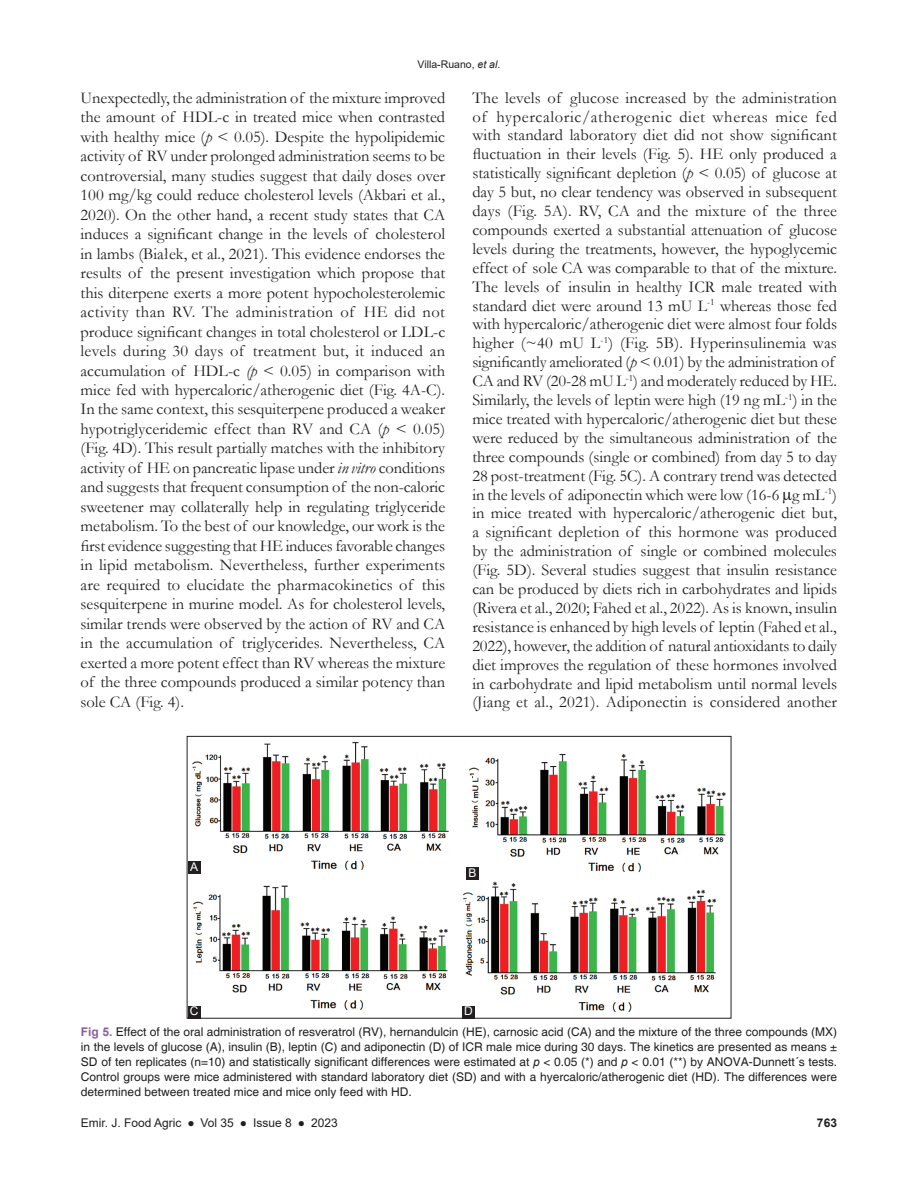
<style>
.page{position:relative;width:918px;height:1188px;background:#fff}
.page>*{position:absolute;margin:0;border:0;box-sizing:border-box;transform-origin:0 0}
.TX{font:16.5px/18.9px "Garamond";color:#231f20;text-align:justify}
.FGC{font:12px/15px "Helvetica";color:#231f20;text-align:justify}
.t1{font:12px "Arial";color:#231f20}
.LABEL{font:12px "Arial";color:#fff}
.t2{font:700 12px "Arial";color:#231f20}
.t3{font:10.5px "Arial";color:#231f20}
.s1{font-style:italic}
.s2{font-weight:700;color:#8a5f9d}
</style>
<div class="page">
<img style="left:192px;top:741px;width:534px;height:275px">
<div style="left:187px;top:736px;width:544px;height:282px;border:1px solid #231f20"></div>
<div style="left:188px;top:861px;width:12px;height:13px;background:#231f20"></div>
<div style="left:188px;top:1006px;width:12px;height:13px;background:#231f20"></div>
<div style="left:462px;top:1006px;width:13px;height:13px;background:#231f20"></div>
<div style="left:466px;top:867px;width:13px;height:13px;background:#231f20"></div>
<p class="t3" style="left:418px;top:57px;width:84px">Villa-Ruano, <span class="s1">et al</span>.</p>
<p class="TX" style="left:81px;top:87px;width:366px;line-height:19.5px">Unexpectedly, the administration of the mixture improved the amount of HDL-c in treated mice when contrasted with healthy mice (<span class="s1">p</span> &lt; 0.05). Despite the hypolipidemic activity of RV under prolonged administration seems to be controversial, many studies suggest that daily doses over 100 mg/kg could reduce cholesterol levels (Akbari et al., 2020). On the other hand, a recent study states that CA induces a significant change in the levels of cholesterol in lambs (Białek, et al., 2021). This evidence endorses the results of the present investigation which propose that this diterpene exerts a more potent hypocholesterolemic activity than RV. The administration of HE did not produce significant changes in total cholesterol or LDL-c levels during 30 days of treatment but, it induced an accumulation of HDL-c <span class="s1">(p</span> &lt; 0.05) in comparison with mice fed with hypercaloric/atherogenic diet (Fig. 4A-C).<br>In the same context, this sesquiterpene produced a weaker hypotriglyceridemic effect than RV and CA (<span class="s1">p</span> &lt; 0.05) (Fig. 4D). This result partially matches with the inhibitory activity of HE on pancreatic lipase under <span class="s1">in vitro</span> conditions and suggests that frequent consumption of the non-caloric sweetener may collaterally help in regulating triglyceride metabolism. To the best of our knowledge, our work is the first evidence suggesting that HE induces favorable changes in lipid metabolism. Nevertheless, further experiments are required to elucidate the pharmacokinetics of this sesquiterpene in murine model. As for cholesterol levels, similar trends were observed by the action of RV and CA in the accumulation of triglycerides. Nevertheless, CA exerted a more potent effect than RV whereas the mixture of the three compounds produced a similar potency than sole CA (Fig. 4).</p>
<p class="TX" style="left:472px;top:88px;width:366px;text-align:left">The levels of glucose increased by the administration of hypercaloric/atherogenic diet whereas mice fed with standard laboratory diet did not show significant fluctuation in their levels (Fig. 5). HE only produced a statistically significant depletion (<span class="s1">p</span> &lt; 0.05) of glucose at day 5 but, no clear tendency was observed in subsequent days (Fig. 5A). RV, CA and the mixture of the three compounds exerted a substantial attenuation of glucose levels during the treatments, however, the hypoglycemic effect of sole CA was comparable to that of the mixture.<br>The levels of insulin in healthy ICR male treated with standard diet were around 13 mU L<sup>-1</sup> whereas those fed with hypercaloric/atherogenic diet were almost four folds higher (~40 mU L<sup>-1</sup>) (Fig. 5B). Hyperinsulinemia was significantly ameliorated (<span class="s1">p</span> &lt; 0.01) by the administration of CA and RV (20-28 mU L<sup>-1</sup>) and moderately reduced by HE.<br>Similarly, the levels of leptin were high (19 ng mL<sup>-1</sup>) in the mice treated with hypercaloric/atherogenic diet but these were reduced by the simultaneous administration of the three compounds (single or combined) from day 5 to day 28 post-treatment (Fig. 5C). A contrary trend was detected in the levels of adiponectin which were low (16-6 g mL<sup>-1</sup>) in mice treated with hypercaloric/atherogenic diet but, a significant depletion of this hormone was produced by the administration of single or combined molecules (Fig. 5D). Several studies suggest that insulin resistance can be produced by diets rich in carbohydrates and lipids (Rivera et al., 2020; Fahed et al., 2022). As is known, insulin resistance is enhanced by high levels of leptin (Fahed et al., 2022), however, the addition of natural antioxidants to daily diet improves the regulation of these hormones involved in carbohydrate and lipid metabolism until normal levels (Jiang et al., 2021). Adiponectin is considered another</p>
<p class="LABEL" style="left:190px;top:858px;width:10px">A</p>
<p class="LABEL" style="left:468px;top:865px;width:10px">B</p>
<p class="LABEL" style="left:190px;top:1003px;width:10px">C</p>
<p class="LABEL" style="left:464px;top:1003px;width:10px">D</p>
<p class="FGC" style="left:81px;top:1025px;width:758px"><span class="s2">Fig 5.</span> Effect of the oral administration of resveratrol (RV), hernandulcin (HE), carnosic acid (CA) and the mixture of the three compounds (MX) in the levels of glucose (A), insulin (B), leptin (C) and adiponectin (D) of ICR male mice during 30 days. The kinetics are presented as means ± SD of ten replicates (n=10) and statistically significant differences were estimated at <span class="s1">p</span> &lt; 0.05 (*) and <span class="s1">p</span> &lt; 0.01 (**) by ANOVA-Dunnett´s tests.<br>Control groups were mice administered with standard laboratory diet (SD) and with a hyercaloric/atherogenic diet (HD). The differences were determined between treated mice and mice only feed with HD.</p>
<p class="t1" style="left:81px;top:1114px;width:259px">Emir. J. Food Agric ● Vol 35 ● Issue 8 ● 2023</p>
<p class="t2" style="left:817px;top:1114px;width:22px">763</p>
</div>
